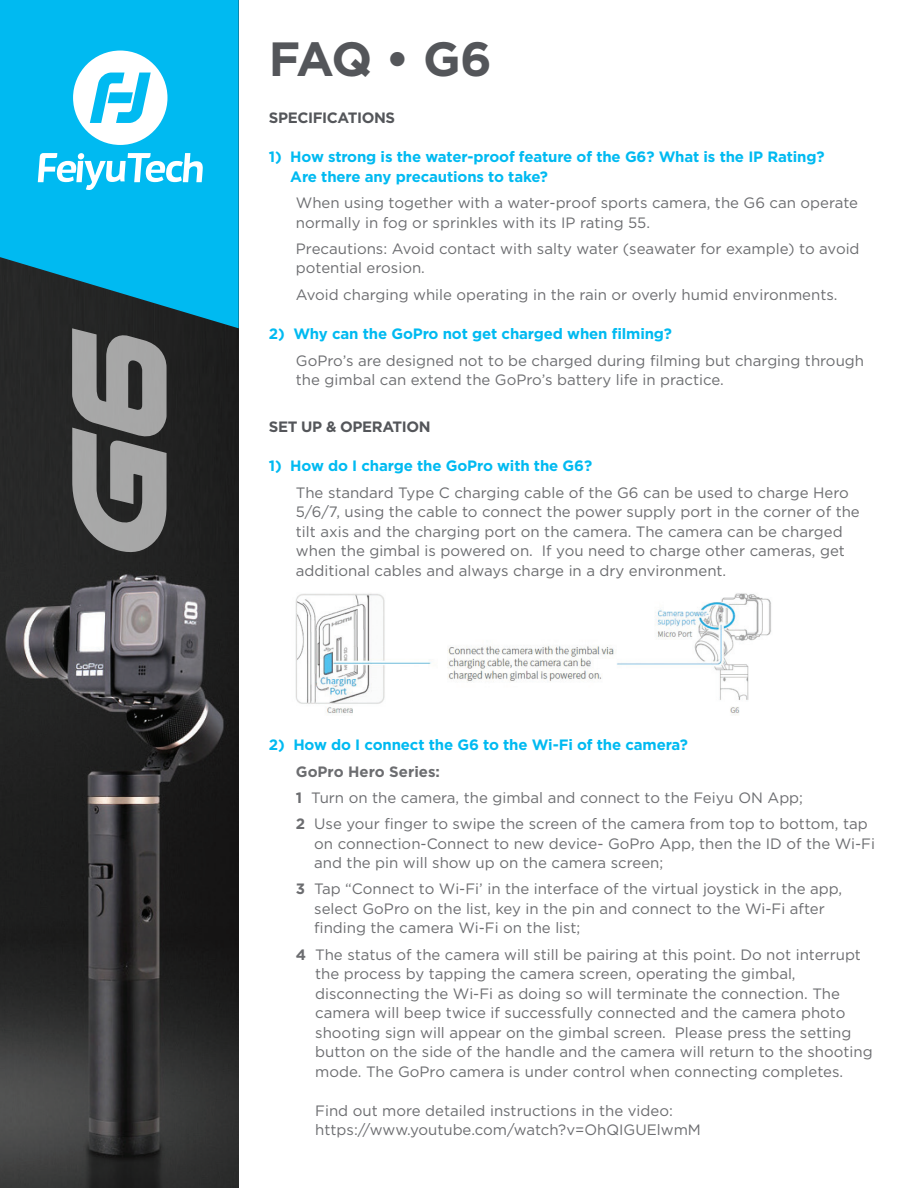
<style>
.page{position:relative;width:918px;height:1188px;background:#fff}
.page>*{position:absolute;margin:0;border:0;box-sizing:border-box;transform-origin:0 0}
.t1{font:700 48px "Gotham";color:#54565a}
.t2{font:15px/19.5px "Gotham";color:#6c6d70}
.t3{font:700 15px/19.5px "Gotham";letter-spacing:-.01em;color:#00baf1}
.t4{font:700 15px "Gotham";letter-spacing:-.025em;color:#54565a}
.t5{font:700 15px "Gotham";color:#6c6d70}
.s1{font-weight:700}
</style>
<div class="page">
<img style="left:0;top:328px;width:239px;height:860px">
<svg style="left:0;top:0;width:239px;height:328px;background:#04a6d5"></svg>
<svg style="left:73px;top:51px;width:94px;height:94px"></svg>
<svg style="left:38px;top:153px;width:165px;height:37px"></svg>
<svg style="left:72px;top:328px;width:95px;height:224px;background:#7e7e7e"></svg>
<img style="left:295px;top:593px;width:476px;height:121px">
<p class="t1" style="left:269px;top:27px;width:225px">FAQ • G6</p>
<p class="t4" style="left:269px;top:107px;width:128px">SPECIFICATIONS</p>
<p class="t3" style="left:290px;top:147px;width:536px;text-indent:-21px">1) How strong is the water-proof feature of the G6? What is the IP Rating?<br>Are there any precautions to take?</p>
<p class="t2" style="left:296px;top:193px;width:564px">When using together with a water-proof sports camera, the G6 can operate normally in fog or sprinkles with its IP rating 55.</p>
<p class="t2" style="left:296px;top:239px;width:565px">Precautions: Avoid contact with salty water (seawater for example) to avoid potential erosion.</p>
<p class="t2" style="left:296px;top:284px;width:543px">Avoid charging while operating in the rain or overly humid environments.</p>
<p class="t3" style="left:269px;top:324px;width:405px">2) Why can the GoPro not get charged when filming?</p>
<p class="t2" style="left:296px;top:350px;width:570px">GoPro’s are designed not to be charged during filming but charging through the gimbal can extend the GoPro’s battery life in practice.</p>
<p class="t4" style="left:269px;top:416px;width:163px">SET UP &amp; OPERATION</p>
<p class="t3" style="left:269px;top:456px;width:325px">1) How do I charge the GoPro with the G6?</p>
<p class="t2" style="left:296px;top:482px;width:565px">The standard Type C charging cable of the G6 can be used to charge Hero 5/6/7, using the cable to connect the power supply port in the corner of the tilt axis and the charging port on the camera. The camera can be charged when the gimbal is powered on. If you need to charge other cameras, get additional cables and always charge in a dry environment.</p>
<p class="t3" style="left:269px;top:735px;width:420px">2) How do I connect the G6 to the Wi-Fi of the camera?</p>
<p class="t5" style="left:296px;top:761px;width:146px">GoPro Hero Series:</p>
<p class="t2" style="left:296px;top:788px;width:509px"><span class="s1">1</span> Turn on the camera, the gimbal and connect to the Feiyu ON App;</p>
<p class="t2" style="left:314px;top:814px;width:562px;text-indent:-18px"><span class="s1">2</span> Use your finger to swipe the screen of the camera from top to bottom, tap on connection-Connect to new device- GoPro App, then the ID of the Wi-Fi and the pin will show up on the camera screen;</p>
<p class="t2" style="left:314px;top:879px;width:529px;text-indent:-18px"><span class="s1">3</span> Tap “Connect to Wi-Fi’ in the interface of the virtual joystick in the app, select GoPro on the list, key in the pin and connect to the Wi-Fi after finding the camera Wi-Fi on the list;</p>
<p class="t2" style="left:315px;top:944px;width:559px;text-indent:-19px"><span class="s1">4</span> The status of the camera will still be pairing at this point. Do not interrupt the process by tapping the camera screen, operating the gimbal, disconnecting the Wi-Fi as doing so will terminate the connection. The camera will beep twice if successfully connected and the camera photo shooting sign will appear on the gimbal screen. Please press the setting button on the side of the handle and the camera will return to the shooting mode. The GoPro camera is under control when connecting completes.</p>
<p class="t2" style="left:315px;top:1100px;width:387px">Find out more detailed instructions in the video: https://www.youtube.com/watch?v=OhQIGUElwmM</p>
</div>
